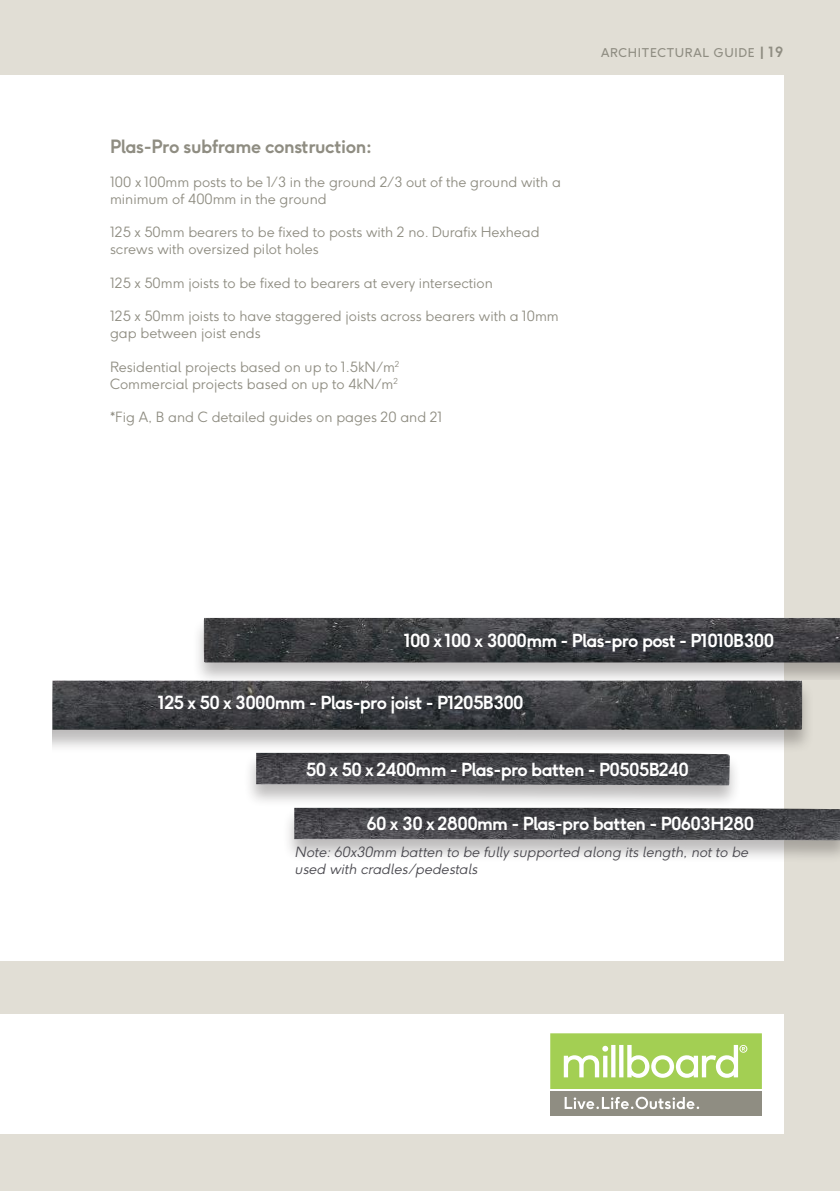
<style>
.page{position:relative;width:840px;height:1191px;background:#fff}
.page>*{position:absolute;margin:0;border:0;box-sizing:border-box;transform-origin:0 0}
.t1{font:700 18.2px "F37 Ginger";letter-spacing:-.025em;color:#8f8d82}
.t2{font:700 18px "F37 Ginger";letter-spacing:-.04em;color:#fff}
.t3{font:300 14px/16.8px "F37 Ginger";color:#8f8d82}
.t4{font:italic 300 14px/16.8px "F37 Ginger";color:#4a494f}
.t5{font:12px "F37 Ginger";letter-spacing:.06em;color:#8f8d82}
.s1{font-weight:700;font-size:14px}
</style>
<div class="page">
<div style="left:0;top:0;width:839px;height:1191px;background:#e1ded5"></div>
<div style="left:0;top:75px;width:782px;height:886px;background:#fff"></div>
<div style="left:0;top:1014px;width:782px;height:120px;background:#fff"></div>
<div style="left:550px;top:1091px;width:211px;height:25px;background:#8f8d82"></div>
<svg style="left:550px;top:1033px;width:211px;height:56px;background:#b3d772"></svg>
<svg style="left:564px;top:1096px;width:134px;height:13px"></svg>
<div style="left:52px;top:679px;width:761px;height:73px;background:#241f1f;opacity:.3"></div>
<img style="left:52px;top:680px;width:749px;height:50px">
<div style="left:244px;top:752px;width:497px;height:56px;background:#241f1f;opacity:.3"></div>
<img style="left:256px;top:753px;width:473px;height:32px">
<div style="left:283px;top:807px;width:556px;height:57px;background:#241f1f;opacity:.3"></div>
<img style="left:294px;top:808px;width:545px;height:32px">
<div style="left:191px;top:617px;width:648px;height:62px;background:#241f1f;opacity:.3"></div>
<img style="left:204px;top:618px;width:635px;height:45px">
<h1 class="t1" style="left:110px;top:139px;width:264px">Plas-Pro subframe construction:</h1>
<p class="t3" style="left:110px;top:175px;width:452px">100 x 100mm posts to be 1/3 in the ground 2/3 out of the ground with a minimum of 400mm in the ground</p>
<p class="t3" style="left:110px;top:225px;width:431px">125 x 50mm bearers to be fixed to posts with 2 no. Durafix Hexhead screws with oversized pilot holes</p>
<p class="t3" style="left:110px;top:275px;width:384px">125 x 50mm joists to be fixed to bearers at every intersection</p>
<p class="t3" style="left:110px;top:309px;width:450px">125 x 50mm joists to have staggered joists across bearers with a 10mm gap between joist ends</p>
<p class="t3" style="left:110px;top:359px;width:291px">Residential projects based on up to 1.5kN/m<sup>2<br></sup>Commercial projects based on up to 4kN/m<sup>2</sup></p>
<p class="t3" style="left:110px;top:410px;width:334px">*Fig A, B and C detailed guides on pages 20 and 21</p>
<p class="t5" style="left:600px;top:47px;width:183px">ARCHITECTURAL GUIDE <span class="s1">| 19</span></p>
<p class="t2" style="left:403px;top:633px;width:372px">100 x 100 x 3000mm - Plas-pro post - P1010B300</p>
<p class="t2" style="left:158px;top:695px;width:367px">125 x 50 x 3000mm - Plas-pro joist - P1205B300</p>
<p class="t2" style="left:306px;top:761px;width:384px">50 x 50 x 2400mm - Plas-pro batten - P0505B240</p>
<p class="t2" style="left:366px;top:816px;width:389px">60 x 30 x 2800mm - Plas-pro batten - P0603H280</p>
<p class="t4" style="left:294px;top:845px;width:455px">Note: 60x30mm batten to be fully supported along its length, not to be used with cradles/pedestals</p>
</div>
